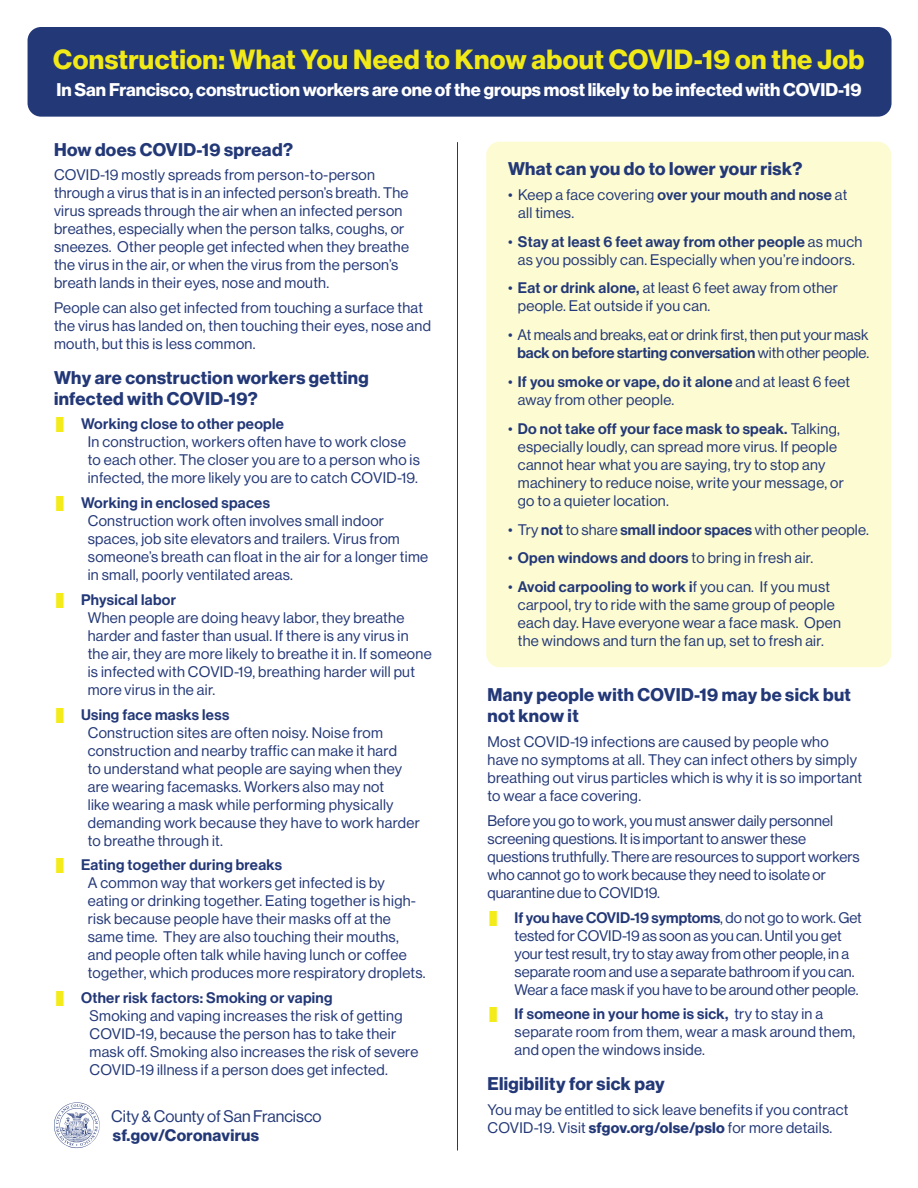
<style>
.page{position:relative;width:918px;height:1188px;background:#fff}
.page>*{position:absolute;margin:0;border:0;box-sizing:border-box;transform-origin:0 0}
.t1{font:27.15px "N Haas Grotesk DS Pro 75 Bd";letter-spacing:.01em;color:#f1ea17}
.t2{font:18px/21px "N Haas Grotesk DS Pro 75 Bd";letter-spacing:.02em;color:#233877}
.Body{font:18px "N Haas Grotesk DS Pro 75 Bd";color:#fff}
.Body-2{font:16.35px "N Haas Grotesk DS Pro 55 Rg";color:#233877}
.Body-3{font:16.35px "N Haas Grotesk DS Pro 75 Bd";letter-spacing:.02em;color:#233877}
.Body-4{font:15px/18px "N Haas Grotesk DS Pro 55 Rg";letter-spacing:.02em;color:#233877}
.Body-5{font:15px/18px "N Haas Grotesk DS Pro 55 Rg";color:#233877}
.t3{font:15px "N Haas Grotesk DS Pro 65 Md";letter-spacing:.02em;color:#233877}
.s1{font-family:"N Haas Grotesk DS Pro 75 Bd";font-size:21px;color:#f4ec1a}
.s2{font-family:"N Haas Grotesk DS Pro 65 Md"}
.s3{font-family:"N Haas Grotesk DS Pro 75 Bd"}
</style>
<div class="page">
<div style="left:28px;top:27px;width:864px;height:90px;background:#233877;border-radius:14px"></div>
<div style="left:486px;top:142px;width:405px;height:525px;background:#fcfbd2;border-radius:14px"></div>
<hr style="left:457px;top:142px;width:1px;height:1008px;background:#233877">
<svg style="left:54px;top:1102px;width:46px;height:46px"></svg>
<p class="t1" style="left:53px;top:44px;width:813px">Construction: What You Need to Know about COVID‑19 on the Job</p>
<p class="Body" style="left:56px;top:80px;width:807px">In San Francisco, construction workers are one of the groups most likely to be infected with COVID‑19</p>
<h3 class="t2" style="left:54px;top:139px;width:241px">How does COVID-19 spread?</h3>
<h3 class="Body-4" style="left:54px;top:166px;width:357px">COVID‑19 mostly spreads from person-to-person through a virus that is in an infected person’s breath. The virus spreads through the air when an infected person breathes, especially when the person talks, coughs, or sneezes. Other people get infected when they breathe the virus in the air, or when the virus from the person’s breath lands in their eyes, nose and mouth.</h3>
<h3 class="Body-4" style="left:54px;top:299px;width:379px">People can also get infected from touching a surface that the virus has landed on, then touching their eyes, nose and mouth, but this is less common.</h3>
<h3 class="t2" style="left:54px;top:367px;width:316px">Why are construction workers getting infected with COVID-19?</h3>
<p class="t3" style="left:54px;top:415px;width:232px"><span class="s1">I</span> Working close to other people</p>
<p class="Body-4" style="left:88px;top:433px;width:334px">In construction, workers often have to work close to each other. The closer you are to a person who is infected, the more likely you are to catch COVID-19.</p>
<p class="t3" style="left:54px;top:494px;width:217px"><span class="s1">I</span> Working in enclosed spaces</p>
<p class="Body-4" style="left:88px;top:512px;width:342px">Construction work often involves small indoor spaces, job site elevators and trailers. Virus from someone’s breath can float in the air for a longer time in small, poorly ventilated areas.</p>
<p class="t3" style="left:54px;top:591px;width:124px"><span class="s1">I</span> Physical labor</p>
<p class="Body-4" style="left:88px;top:609px;width:346px">When people are doing heavy labor, they breathe harder and faster than usual. If there is any virus in the air, they are more likely to breathe it in. If someone is infected with COVID-19, breathing harder will put more virus in the air.</p>
<p class="t3" style="left:54px;top:706px;width:177px"><span class="s1">I</span> Using face masks less</p>
<p class="Body-4" style="left:88px;top:723px;width:334px">Construction sites are often noisy. Noise from construction and nearby traffic can make it hard<br>to understand what people are saying when they are wearing facemasks. Workers also may not<br>like wearing a mask while performing physically demanding work because they have to work harder to breathe through it.</p>
<p class="t3" style="left:54px;top:856px;width:230px"><span class="s1">I</span> Eating together during breaks</p>
<p class="Body-4" style="left:88px;top:874px;width:340px">A common way that workers get infected is by eating or drinking together. Eating together is high&shy;risk because people have their masks off at the same time. They are also touching their mouths, and people often talk while having lunch or coffee together, which produces more respiratory droplets.</p>
<p class="Body-4" style="left:89px;top:989px;width:330px;text-indent:-35px"><span class="s1">I</span> <span class="s2">Other risk factors: Smoking or vaping<br></span>Smoking and vaping increases the risk of getting COVID-19, because the person has to take their mask off. Smoking also increases the risk of severe COVID-19 illness if a person does get infected.</p>
<p class="Body-2" style="left:111px;top:1107px;width:212px">City &amp; County of San Francisco</p>
<p class="Body-3" style="left:113px;top:1126px;width:148px">sf.gov/Coronavirus</p>
<h3 class="t2" style="left:508px;top:158px;width:296px">What can you do to lower your risk?</h3>
<p class="Body-4" style="left:518px;top:186px;width:331px;text-indent:-10px">• Keep a face covering <span class="s2">over your mouth and nose</span> at all times.</p>
<p class="Body-4" style="left:508px;top:232px;width:356px;text-align:center">• <span class="s2">Stay at least 6 feet away from other people</span> as much as you possibly can. Especially when you’re indoors.</p>
<p class="Body-4" style="left:518px;top:279px;width:322px;text-indent:-10px">• <span class="s2">Eat or drink alone,</span> at least 6 feet away from other people. Eat outside if you can.</p>
<p class="Body-5" style="left:508px;top:326px;width:363px;text-align:right">• At meals and breaks, eat or drink first, then put your mask <span class="s2">back on before starting conversation</span> with other people.</p>
<p class="Body-4" style="left:518px;top:373px;width:334px;text-indent:-10px">• <span class="s2">If you smoke or vape, do it alone</span> and at least 6 feet away from other people.</p>
<p class="Body-4" style="left:518px;top:420px;width:328px;text-indent:-10px">• <span class="s2">Do not take off your face mask to speak.</span> Talking, especially loudly, can spread more virus. If people cannot hear what you are saying, try to stop any machinery to reduce noise, write your message, or go to a quieter location.</p>
<p class="Body-4" style="left:508px;top:520px;width:362px">• Try <span class="s2">not</span> to share <span class="s2">small indoor spaces</span> with other people.</p>
<p class="Body-4" style="left:508px;top:549px;width:307px">• <span class="s2">Open windows and doors</span> to bring in fresh air.</p>
<p class="Body-4" style="left:518px;top:578px;width:325px;text-indent:-10px">• <span class="s2">Avoid carpooling to work i</span>f you can. If you must carpool, try to ride with the same group of people each day. Have everyone wear a face mask. Open the windows and turn the fan up, set to fresh air.</p>
<h3 class="t2" style="left:488px;top:685px;width:365px">Many people with COVID-19 may be sick but not know it</h3>
<h3 class="Body-4" style="left:488px;top:733px;width:376px">Most COVID-19 infections are caused by people who have no symptoms at all. They can infect others by simply breathing out virus particles which is why it is so important to wear a face covering.</h3>
<h3 class="Body-5" style="left:488px;top:812px;width:374px">Before you go to work, you must answer daily personnel screening questions. It is important to answer these questions truthfully. There are resources to support workers who cannot go to work because they need to isolate or quarantine due to COVID19.</h3>
<p class="Body-5" style="left:514px;top:908px;width:349px;text-indent:-27px"><span class="s1">I</span> <span class="s2">If you have COVID-19 symptoms</span>, do not go to work. Get tested for COVID‑19 as soon as you can. Until you get your test result, try to stay away from other people, in a separate room and use a separate bathroom if you can.<br>Wear a face mask if you have to be around other people.</p>
<p class="Body-4" style="left:514px;top:1005px;width:342px;text-indent:-27px"><span class="s1">I</span> <span class="s2">If someone in your home is sick,</span> try to stay in a separate room from them, wear a mask around them, and open the windows inside.</p>
<h3 class="t2" style="left:488px;top:1073px;width:179px">Eligibility for sick pay</h3>
<h3 class="Body-4" style="left:488px;top:1100px;width:362px">You may be entitled to sick leave benefits if you contract<br>COVID-19. Visit <span class="s3">sfgov.org/olse/pslo</span> for more details.</h3>
</div>
